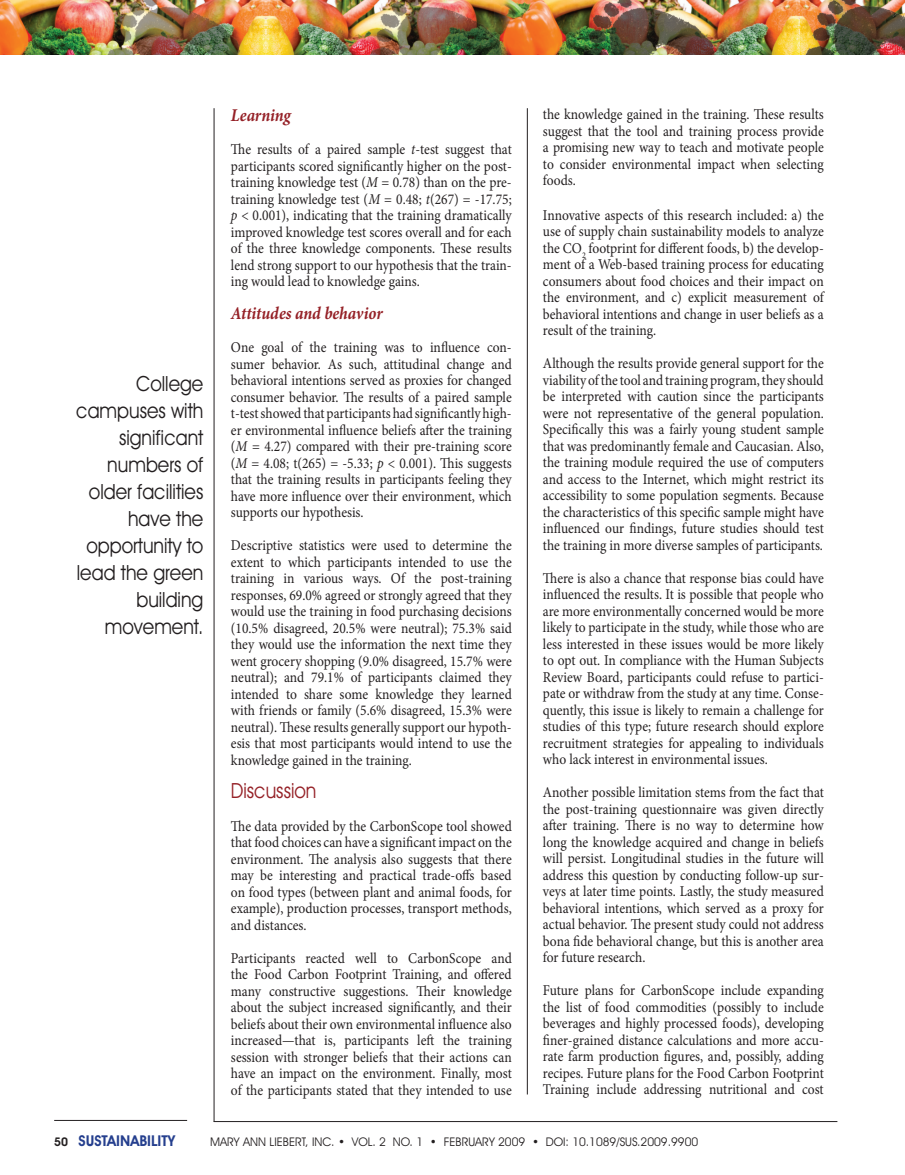
<style>
.page{position:relative;width:905px;height:1175px;background:#fff}
.page>*{position:absolute;margin:0;border:0;box-sizing:border-box;transform-origin:0 0}
.t1{font:21px/27px "Avant Garde IT Cby BT";color:#231f20;text-align:right;scale:.9 1}
.t2{font:21px "Avant Garde IT Cby BT";color:#952127;scale:.9 1}
.t3{font:italic 700 18px "Minion Pro";color:#952127;scale:.9 1}
.t4{font:15px/16.5px "Minion Pro";color:#231f20;text-align:justify;scale:.9 1}
.t5{font:600 15px "Avant Garde IT Cby BT";color:#253f8e}
.t6{font:12px "Avant Garde IT Cby BT";color:#231f20}
.s1{font-style:italic}
.s2{font-size:12px;color:#231f20}
</style>
<div class="page">
<hr style="left:527px;top:108px;width:1px;height:986px;background:#231f20">
<hr style="left:214px;top:108px;width:1px;height:1014px;background:#231f20">
<hr style="left:214px;top:1121px;width:623px;height:1px;background:#231f20">
<hr style="left:54px;top:1120px;width:133px;height:1px;background:#231f20">
<img style="left:0;top:0;width:905px;height:54px">
<h1 class="t1" style="left:76px;top:369px;width:143px">College campuses with significant numbers of older facilities have the opportunity to lead the green building movement.</h1>
<p class="t3" style="left:231px;top:103px;width:68px">Learning</p>
<p class="t4" style="left:231px;top:141px;width:314px">The results of a paired sample <span class="s1">t</span>-test suggest that participants scored significantly higher on the post&shy;training knowledge test (<span class="s1">M</span> = 0.78) than on the pre&shy;training knowledge test (<span class="s1">M</span> = 0.48; <span class="s1">t</span>(267) = -17.75; <span class="s1">p</span> &lt; 0.001), indicating that the training dramatically improved knowledge test scores overall and for each of the three knowledge components. These results lend strong support to our hypothesis that the train&shy;ing would lead to knowledge gains.</p>
<p class="t3" style="left:231px;top:301px;width:170px">Attitudes and behavior</p>
<p class="t4" style="left:231px;top:339px;width:314px">One goal of the training was to influence con&shy;sumer behavior. As such, attitudinal change and behavioral intentions served as proxies for changed consumer behavior. The results of a paired sample t-test showed that participants had significantly high&shy;er environmental influence beliefs after the training (<span class="s1">M</span> = 4.27) compared with their pre-training score (<span class="s1">M</span> = 4.08; t(265) = -5.33; <span class="s1">p</span> &lt; 0.001). This suggests that the training results in participants feeling they have more influence over their environment, which supports our hypothesis.</p>
<p class="t4" style="left:231px;top:537px;width:314px">Descriptive statistics were used to determine the extent to which participants intended to use the training in various ways. Of the post-training responses, 69.0% agreed or strongly agreed that they would use the training in food purchasing decisions (10.5% disagreed, 20.5% were neutral); 75.3% said they would use the information the next time they went grocery shopping (9.0% disagreed, 15.7% were neutral); and 79.1% of participants claimed they intended to share some knowledge they learned with friends or family (5.6% disagreed, 15.3% were neutral). These results generally support our hypoth&shy;esis that most participants would intend to use the knowledge gained in the training.</p>
<h1 class="t2" style="left:231px;top:778px;width:97px">Discussion</h1>
<p class="t4" style="left:231px;top:818px;width:314px">The data provided by the CarbonScope tool showed that food choices can have a significant impact on the environment. The analysis also suggests that there may be interesting and practical trade-offs based on food types (between plant and animal foods, for example), production processes, transport methods, and distances.</p>
<p class="t4" style="left:231px;top:950px;width:314px">Participants reacted well to CarbonScope and the Food Carbon Footprint Training, and offered many constructive suggestions. Their knowledge about the subject increased significantly, and their beliefs about their own environmental influence also increased—that is, participants left the training session with stronger beliefs that their actions can have an impact on the environment. Finally, most of the participants stated that they intended to use</p>
<p class="t4" style="left:543px;top:106px;width:314px">the knowledge gained in the training. These results suggest that the tool and training process provide a promising new way to teach and motivate people to consider environmental impact when selecting foods.</p>
<p class="t4" style="left:543px;top:207px;width:314px">Innovative aspects of this research included: a) the use of supply chain sustainability models to analyze the CO<sub>2</sub> footprint for different foods, b) the develop&shy;ment of a Web-based training process for educating consumers about food choices and their impact on the environment, and c) explicit measurement of behavioral intentions and change in user beliefs as a result of the training.</p>
<p class="t4" style="left:543px;top:355px;width:314px">Although the results provide general support for the viability of the tool and training program, they should be interpreted with caution since the participants were not representative of the general population.<br>Specifically this was a fairly young student sample that was predominantly female and Caucasian. Also, the training module required the use of computers and access to the Internet, which might restrict its accessibility to some population segments. Because the characteristics of this specific sample might have influenced our findings, future studies should test the training in more diverse samples of participants.</p>
<p class="t4" style="left:543px;top:570px;width:314px">There is also a chance that response bias could have influenced the results. It is possible that people who are more environmentally concerned would be more likely to participate in the study, while those who are less interested in these issues would be more likely to opt out. In compliance with the Human Subjects Review Board, participants could refuse to partici&shy;pate or withdraw from the study at any time. Conse&shy;quently, this issue is likely to remain a challenge for studies of this type; future research should explore recruitment strategies for appealing to individuals who lack interest in environmental issues.</p>
<p class="t4" style="left:543px;top:784px;width:314px">Another possible limitation stems from the fact that the post-training questionnaire was given directly after training. There is no way to determine how long the knowledge acquired and change in beliefs will persist. Longitudinal studies in the future will address this question by conducting follow-up sur&shy;veys at later time points. Lastly, the study measured behavioral intentions, which served as a proxy for actual behavior. The present study could not address bona fide behavioral change, but this is another area for future research.</p>
<p class="t4" style="left:543px;top:982px;width:314px">Future plans for CarbonScope include expanding the list of food commodities (possibly to include beverages and highly processed foods), developing finer-grained distance calculations and more accu&shy;rate farm production figures, and, possibly, adding recipes. Future plans for the Food Carbon Footprint Training include addressing nutritional and cost</p>
<p class="t5" style="left:54px;top:1131px;width:123px"><span class="s2">50</span> SUSTAINABILITY</p>
<p class="t6" style="left:210px;top:1134px;width:490px">MARY ANN LIEBERT, INC. • VOL. 2 NO. 1 • FEBRUARY 2009 • DOI: 10.1089/SUS.2009.9900</p>
</div>
